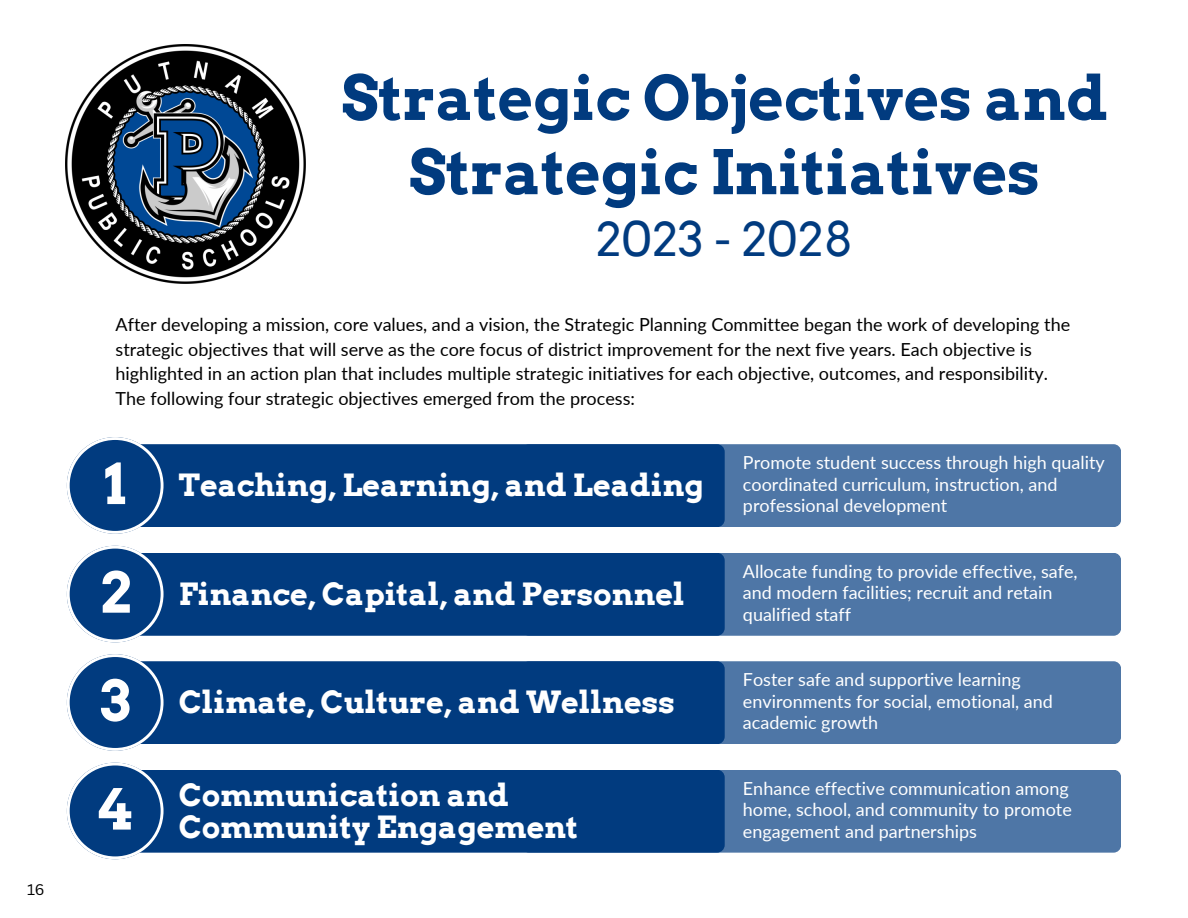
<style>
.page{position:relative;width:1188px;height:918px;background:#fff}
.page>*{position:absolute;margin:0;border:0;box-sizing:border-box;transform-origin:0 0}
.t1{font:700 61.05px/74.2px "Arvo";color:#013b7f;text-align:center}
.t2{font:700 56.1px "Arvo";color:#fff}
.t3{font:47.55px "Arvo";color:#013b7f}
.t4{font:700 30.6px/32.7px "Arvo";color:#fff}
.t5{font:18px/24.8px "Lato";color:#000}
.t6{font:18px/21.3px "Lato";color:#fff}
.t7{font:15px "Canva Sans";color:#000}
</style>
<div class="page">
<img style="left:66px;top:44px;width:239px;height:240px">
<div style="left:115px;top:444px;width:610px;height:83px;background:#013b7f;border-radius:8px"></div>
<svg style="left:521px;top:444px;width:600px;height:83px;fill:#4e76a6"></svg>
<svg style="left:67px;top:437px;width:97px;height:97px"></svg>
<div style="left:115px;top:553px;width:610px;height:83px;background:#013b7f;border-radius:8px"></div>
<svg style="left:521px;top:553px;width:600px;height:83px;fill:#4e76a6"></svg>
<svg style="left:67px;top:546px;width:97px;height:96px"></svg>
<div style="left:115px;top:661px;width:610px;height:83px;background:#013b7f;border-radius:8px"></div>
<svg style="left:521px;top:661px;width:600px;height:83px;fill:#4e76a6"></svg>
<svg style="left:67px;top:654px;width:97px;height:97px"></svg>
<div style="left:115px;top:770px;width:610px;height:83px;background:#013b7f;border-radius:8px"></div>
<svg style="left:521px;top:770px;width:600px;height:83px;fill:#4e76a6"></svg>
<svg style="left:67px;top:763px;width:97px;height:96px"></svg>
<p class="t7" style="left:27px;top:879px;width:19px">16</p>
<h1 class="t1" style="left:342px;top:61px;width:768px">Strategic Objectives and<br>Strategic Initiatives</h1>
<h3 class="t3" style="left:596px;top:210px;width:259px">2023 - 2028</h3>
<p class="t5" style="left:116px;top:312px;width:956px">After developing a mission, core values, and a vision, the Strategic Planning Committee began the work of developing the strategic objectives that will serve as the core focus of district improvement for the next five years. Each objective is highlighted in an action plan that includes multiple strategic initiatives for each objective, outcomes, and responsibility.<br>The following four strategic objectives emerged from the process:</p>
<h2 class="t2" style="left:104px;top:450px;width:24px">1</h2>
<h2 class="t2" style="left:99px;top:559px;width:34px">2</h2>
<h2 class="t2" style="left:100px;top:667px;width:31px">3</h2>
<h2 class="t2" style="left:99px;top:776px;width:35px">4</h2>
<h3 class="t4" style="left:179px;top:469px;width:527px">Teaching, Learning, and Leading</h3>
<h3 class="t4" style="left:179px;top:578px;width:508px">Finance, Capital, and Personnel</h3>
<h3 class="t4" style="left:179px;top:686px;width:498px">Climate, Culture, and Wellness</h3>
<p class="t6" style="left:743px;top:452px;width:363px">Promote student success through high quality coordinated curriculum, instruction, and</p>
<p class="t6" style="left:743px;top:494px;width:206px">professional development</p>
<p class="t6" style="left:743px;top:560px;width:336px">Allocate funding to provide effective, safe, and modern facilities; recruit and retain</p>
<p class="t6" style="left:743px;top:603px;width:110px">qualified staff</p>
<p class="t6" style="left:743px;top:669px;width:312px">Foster safe and supportive learning environments for social, emotional, and</p>
<p class="t6" style="left:743px;top:711px;width:137px">academic growth</p>
<h3 class="t4" style="left:179px;top:778px;width:401px">Communication and<br>Community Engagement</h3>
<p class="t6" style="left:743px;top:777px;width:330px">Enhance effective communication among home, school, and community to promote</p>
<p class="t6" style="left:743px;top:820px;width:235px">engagement and partnerships</p>
</div>
